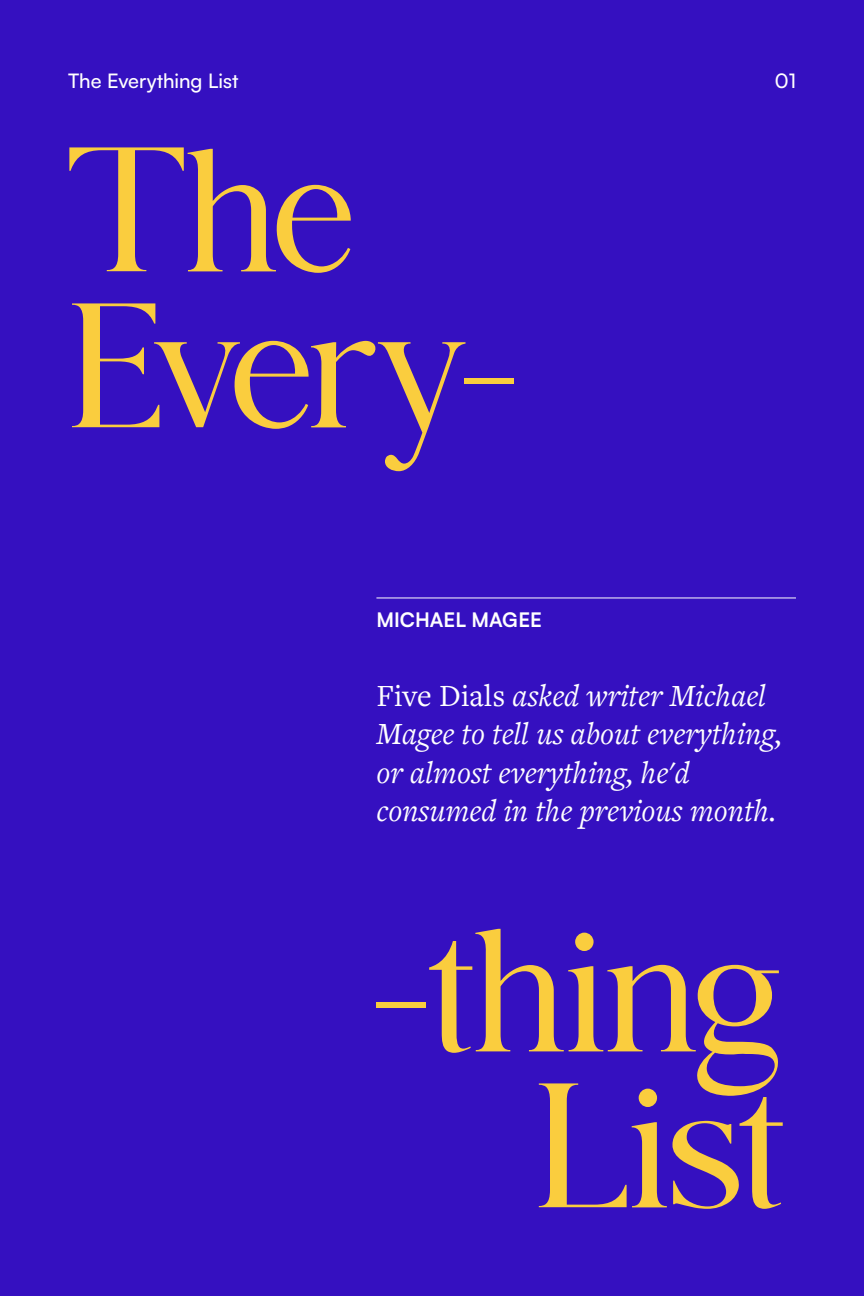
<style>
.page{position:relative;width:864px;height:1296px;background:#3510c0}
.page>*{position:absolute;margin:0;border:0;box-sizing:border-box;transform-origin:0 0}
.t1{font:300 200px/156px "Agatho";letter-spacing:-.02em;color:#facd3e}
.t2{font:italic 32px/38.4px "Freight Text Pro";color:#fff}
.t3{font:500 20px "Satoshi";color:#fff}
.t4{font:700 20px "Satoshi";color:#fff}
.s1{font-style:normal}
</style>
<div class="page">
<hr style="left:376px;top:597px;width:420px;height:1px;background:#fff">
<p class="t3" style="left:68px;top:67px;width:172px">The Everything List</p>
<p class="t3" style="left:775px;top:67px;width:23px">01</p>
<h1 class="t1" style="left:69px;top:146px;width:457px">The<br>Every-</h1>
<p class="t4" style="left:376px;top:605px;width:167px">MICHAEL MAGEE</p>
<p class="t2" style="left:376px;top:675px;width:407px"><span class="s1">Five Dials</span> asked writer Michael<br>Magee to tell us about everything, or almost everything, he'd consumed in the previous month.</p>
<h1 class="t1" style="left:367px;top:926px;width:420px;text-align:right">-thing<br>List</h1>
</div>
